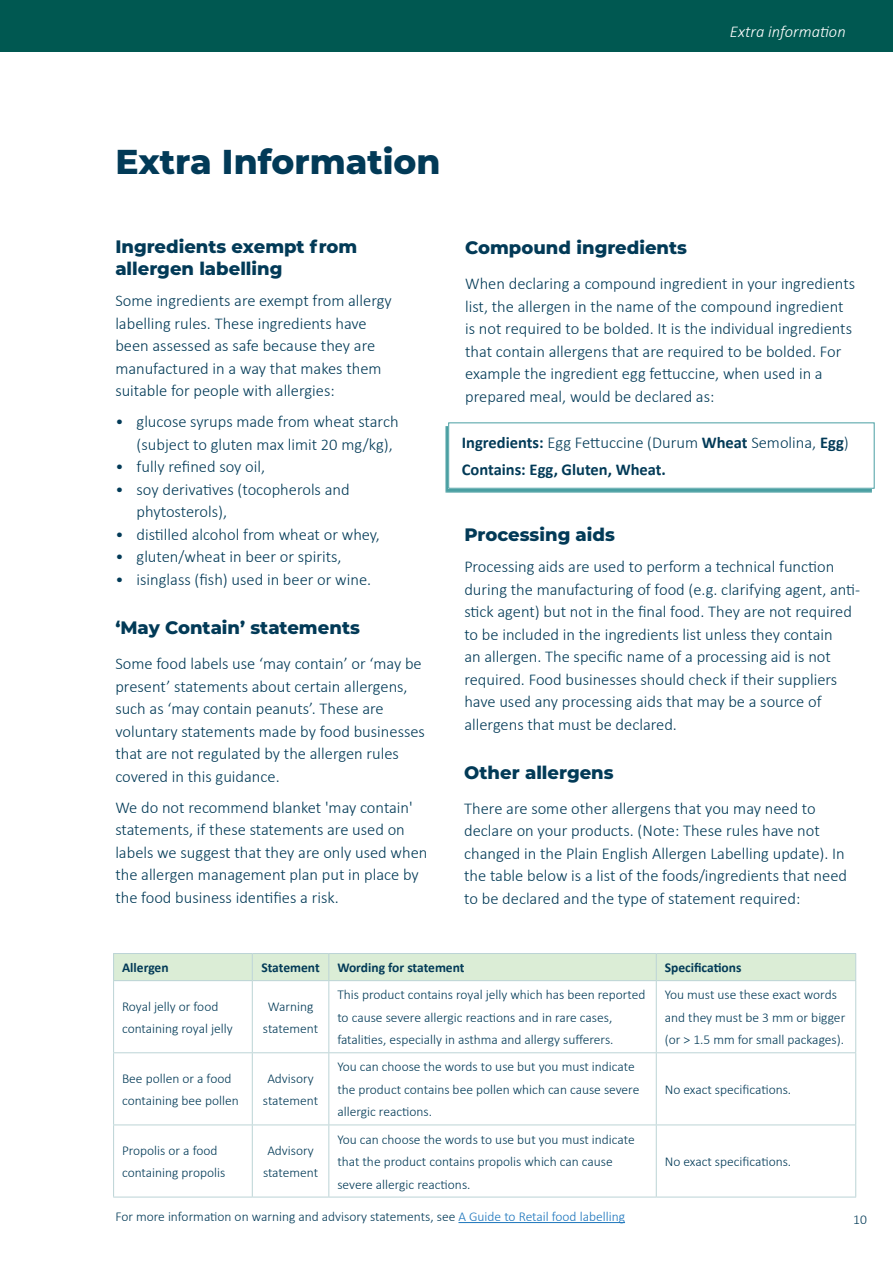
<style>
.page{position:relative;width:893px;height:1263px;background:#fff}
.page>*{position:absolute;margin:0;border:0;box-sizing:border-box;transform-origin:0 0}
.t1{font:800 34.5px "Montserrat";color:#023a57}
.t2{font:800 18px/22.5px "Montserrat";color:#023a57}
.t3{font:300 16.5px/22.5px "Calibri";color:#023a57}
.t4{font:700 16.5px/26.7px "Calibri";color:#023a57}
.t5{font:italic 300 16.5px "Calibri";color:#fff}
.t6{font:300 13.5px/22.5px "Calibri";color:#023a57}
.t7{font:700 13.5px "Calibri";color:#023a57}
.s1{font-weight:300}
.s2{color:#1c75bc}
</style>
<div class="page">
<div style="left:0;top:0;width:893px;height:51px;background:#005851"></div>
<div style="left:446px;top:426px;width:426px;height:66px;background:#4a9fa2"></div>
<div style="left:449px;top:423px;width:425px;height:65px;background:#fff"></div>
<div style="left:448px;top:422px;width:426px;height:67px;border:1px solid #4a9fa2"></div>
<div style="left:114px;top:953px;width:138px;height:28px;background:#dbedd6"></div>
<hr style="left:252px;top:981px;width:1px;height:71px;background:#bcd4d6">
<hr style="left:328px;top:981px;width:1px;height:71px;background:#bcd4d6">
<hr style="left:656px;top:981px;width:1px;height:71px;background:#bcd4d6">
<hr style="left:855px;top:981px;width:1px;height:71px;background:#bcd4d6">
<hr style="left:252px;top:1052px;width:77px;height:1px;background:#bcd4d6">
<hr style="left:329px;top:1052px;width:327px;height:1px;background:#bcd4d6">
<hr style="left:328px;top:1053px;width:1px;height:71px;background:#bcd4d6">
<hr style="left:656px;top:1052px;width:200px;height:1px;background:#bcd4d6">
<hr style="left:656px;top:1053px;width:1px;height:71px;background:#bcd4d6">
<hr style="left:855px;top:1053px;width:1px;height:71px;background:#bcd4d6">
<hr style="left:252px;top:1124px;width:77px;height:1px;background:#bcd4d6">
<hr style="left:329px;top:1124px;width:327px;height:1px;background:#bcd4d6">
<hr style="left:328px;top:1125px;width:1px;height:72px;background:#bcd4d6">
<hr style="left:656px;top:1124px;width:200px;height:1px;background:#bcd4d6">
<hr style="left:656px;top:1125px;width:1px;height:72px;background:#bcd4d6">
<hr style="left:855px;top:1125px;width:1px;height:72px;background:#bcd4d6">
<hr style="left:113px;top:981px;width:1px;height:71px;background:#bcd4d6">
<hr style="left:252px;top:1197px;width:77px;height:1px;background:#bcd4d6">
<hr style="left:329px;top:1197px;width:327px;height:1px;background:#bcd4d6">
<hr style="left:656px;top:1197px;width:200px;height:1px;background:#bcd4d6">
<hr style="left:113px;top:1053px;width:1px;height:71px;background:#bcd4d6">
<hr style="left:252px;top:1053px;width:1px;height:71px;background:#bcd4d6">
<hr style="left:113px;top:1124px;width:139px;height:1px;background:#bcd4d6">
<hr style="left:113px;top:1125px;width:1px;height:72px;background:#bcd4d6">
<hr style="left:252px;top:1125px;width:1px;height:72px;background:#bcd4d6">
<hr style="left:113px;top:953px;width:139px;height:1px;background:#bcd4d6">
<svg style="left:113px;top:954px;width:1px;height:26px"></svg>
<svg style="left:252px;top:953px;width:604px;height:28px;background:#d8ead6"></svg>
<hr style="left:113px;top:980px;width:139px;height:1px;background:#bcd4d6">
<hr style="left:113px;top:1052px;width:139px;height:1px;background:#bcd4d6">
<hr style="left:113px;top:1197px;width:139px;height:1px;background:#bcd4d6">
<hr style="left:458px;top:1222px;width:167px;height:1px;background:#1c75bc">
<p class="t5" style="left:730px;top:21px;width:117px">Extra information</p>
<h1 class="t1" style="left:115px;top:146px;width:327px">Extra Information</h1>
<p class="t2" style="left:115px;top:236px;width:243px">Ingredients exempt from allergen labelling</p>
<p class="t3" style="left:115px;top:291px;width:278px">Some ingredients are exempt from allergy labelling rules. These ingredients have been assessed as safe because they are manufactured in a way that makes them suitable for people with allergies:</p>
<p class="t3" style="left:137px;top:412px;width:264px;text-indent:-21px">• glucose syrups made from wheat starch (subject to gluten max limit 20 mg/kg),</p>
<p class="t3" style="left:115px;top:457px;width:151px">• fully refined soy oil,</p>
<p class="t3" style="left:137px;top:479px;width:215px;text-indent:-21px">• soy derivatives (tocopherols and phytosterols),</p>
<p class="t3" style="left:115px;top:524px;width:266px">• distilled alcohol from wheat or whey,</p>
<p class="t3" style="left:115px;top:547px;width:228px">• gluten/wheat in beer or spirits,</p>
<p class="t3" style="left:115px;top:569px;width:257px">• isinglass (fish) used in beer or wine.</p>
<p class="t2" style="left:115px;top:617px;width:246px">‘May Contain’ statements</p>
<p class="t3" style="left:115px;top:652px;width:311px">Some food labels use ‘may contain’ or ‘may be present’ statements about certain allergens, such as ‘may contain peanuts’. These are voluntary statements made by food businesses that are not regulated by the allergen rules covered in this guidance.</p>
<p class="t3" style="left:115px;top:797px;width:314px">We do not recommend blanket 'may contain' statements, if these statements are used on labels we suggest that they are only used when the allergen management plan put in place by the food business identifies a risk.</p>
<p class="t2" style="left:465px;top:237px;width:223px">Compound ingredients</p>
<p class="t3" style="left:465px;top:274px;width:391px">When declaring a compound ingredient in your ingredients list, the allergen in the name of the compound ingredient is not required to be bolded. It is the individual ingredients that contain allergens that are required to be bolded. For example the ingredient egg fettuccine, when used in a prepared meal, would be declared as:</p>
<p class="t4" style="left:462px;top:430px;width:388px">Ingredients: <span class="s1">Egg Fettuccine (Durum</span> Wheat <span class="s1">Semolina,</span> Egg<span class="s1">)<br></span>Contains: Egg, Gluten, Wheat.</p>
<p class="t2" style="left:464px;top:525px;width:152px">Processing aids</p>
<p class="t3" style="left:464px;top:555px;width:397px">Processing aids are used to perform a technical function during the manufacturing of food (e.g. clarifying agent, anti&shy;stick agent) but not in the final food. They are not required to be included in the ingredients list unless they contain<br>an allergen. The specific name of a processing aid is not required. Food businesses should check if their suppliers have used any processing aids that may be a source of allergens that must be declared.</p>
<p class="t2" style="left:464px;top:762px;width:151px">Other allergens</p>
<p class="t3" style="left:464px;top:798px;width:384px">There are some other allergens that you may need to declare on your products. (Note: These rules have not changed in the Plain English Allergen Labelling update). In the table below is a list of the foods/ingredients that need to be declared and the type of statement required:</p>
<p class="t7" style="left:122px;top:962px;width:48px">Allergen</p>
<p class="t7" style="left:261px;top:962px;width:60px">Statement</p>
<p class="t7" style="left:337px;top:962px;width:129px">Wording for statement</p>
<p class="t7" style="left:665px;top:958px;width:78px">Specifications</p>
<p class="t6" style="left:122px;top:995px;width:112px">Royal jelly or food containing royal jelly</p>
<p class="t6" style="left:263px;top:996px;width:57px;text-align:center">Warning statement</p>
<p class="t6" style="left:337px;top:983px;width:310px">This product contains royal jelly which has been reported to cause severe allergic reactions and in rare cases, fatalities, especially in asthma and allergy sufferers.</p>
<p class="t6" style="left:665px;top:984px;width:182px">You must use these exact words and they must be 3 mm or bigger (or &gt; 1.5 mm for small packages).</p>
<p class="t6" style="left:122px;top:1068px;width:118px">Bee pollen or a food containing bee pollen</p>
<p class="t6" style="left:263px;top:1068px;width:57px;text-align:center">Advisory statement</p>
<p class="t6" style="left:337px;top:1056px;width:304px">You can choose the words to use but you must indicate the product contains bee pollen which can cause severe allergic reactions.</p>
<p class="t6" style="left:665px;top:1078px;width:128px">No exact specifications.</p>
<p class="t6" style="left:122px;top:1140px;width:105px">Propolis or a food containing propolis</p>
<p class="t6" style="left:263px;top:1140px;width:57px;text-align:center">Advisory statement</p>
<p class="t6" style="left:337px;top:1129px;width:299px">You can choose the words to use but you must indicate that the product contains propolis which can cause severe allergic reactions.</p>
<p class="t6" style="left:115px;top:1205px;width:511px">For more information on warning and advisory statements, see <span class="s2">A Guide to Retail food labelling</span></p>
<p class="t6" style="left:665px;top:1150px;width:128px">No exact specifications.</p>
<p class="t6" style="left:853px;top:1209px;width:15px">10</p>
</div>
